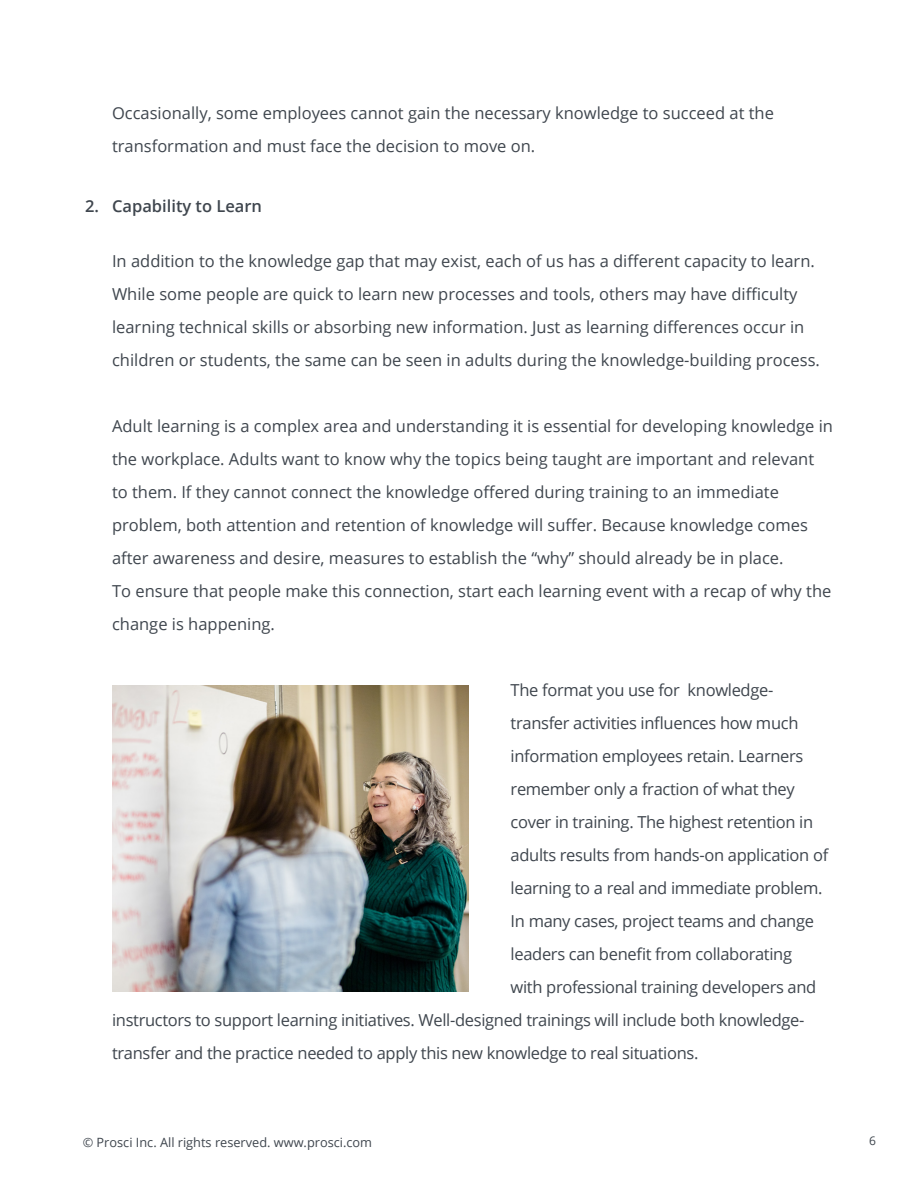
<style>
.page{position:relative;width:918px;height:1188px;background:#fff}
.page>*{position:absolute;margin:0;border:0;box-sizing:border-box;transform-origin:0 0}
.t1{font:16.5px/33px "Open Sans";color:#3f464e}
.t2{font:16.5px/33px "Open Sans";letter-spacing:-.02em;color:#3f464e}
.t3{font:600 16.5px "Open Sans";color:#3f464e}
.t4{font:12.75px "Open Sans";color:#3f464e}
.t5{font:12px "Open Sans";color:#3f464e}
</style>
<div class="page">
<img style="left:113px;top:685px;width:355px;height:306px">
<p class="t1" style="left:112px;top:96px;width:663px">Occasionally, some employees cannot gain the necessary knowledge to succeed at the transformation and must face the decision to move on.</p>
<p class="t3" style="left:85px;top:195px;width:15px">2.</p>
<p class="t3" style="left:112px;top:195px;width:152px">Capability to Learn</p>
<p class="t1" style="left:112px;top:245px;width:709px">In addition to the knowledge gap that may exist, each of us has a different capacity to learn.<br>While some people are quick to learn new processes and tools, others may have difficulty learning technical skills or absorbing new information. Just as learning differences occur in children or students, the same can be seen in adults during the knowledge-building process.</p>
<p class="t1" style="left:112px;top:410px;width:723px">Adult learning is a complex area and understanding it is essential for developing knowledge in the workplace. Adults want to know why the topics being taught are important and relevant to them If. they cannot connect the knowledge offered during training to an immediate problem, both attention and retention of knowledge will suffer. Because knowledge comes after awareness and desire, measures to establish the “why” should already be in place.<br>To ensure that people make this connection, start each learning event with a recap of why the change is happening.</p>
<p class="t2" style="left:511px;top:674px;width:171px">The format you use for</p>
<p class="t2" style="left:688px;top:674px;width:87px">knowledge-</p>
<p class="t2" style="left:511px;top:707px;width:289px">transfer activities influences how much</p>
<p class="t2" style="left:511px;top:740px;width:319px">information employees retain. Learners remember only a fraction of what they cover in training. The highest retention in adults results from hands-on application of learning to a real and immediate problem.<br>In many cases, project teams and change leaders can benefit from collaborating<br>with professional training developers and</p>
<p class="t2" style="left:112px;top:1004px;width:694px">instructors to support learning initiatives. Well-designed trainings will include both knowledge-</p>
<p class="t2" style="left:112px;top:1037px;width:588px">transfer and the practice needed to apply this new knowledge to real situations.</p>
<p class="t4" style="left:83px;top:1134px;width:291px">© Prosci Inc. All rights reserved. www.prosci.com</p>
<p class="t5" style="left:869px;top:1132px;width:8px">6</p>
</div>
